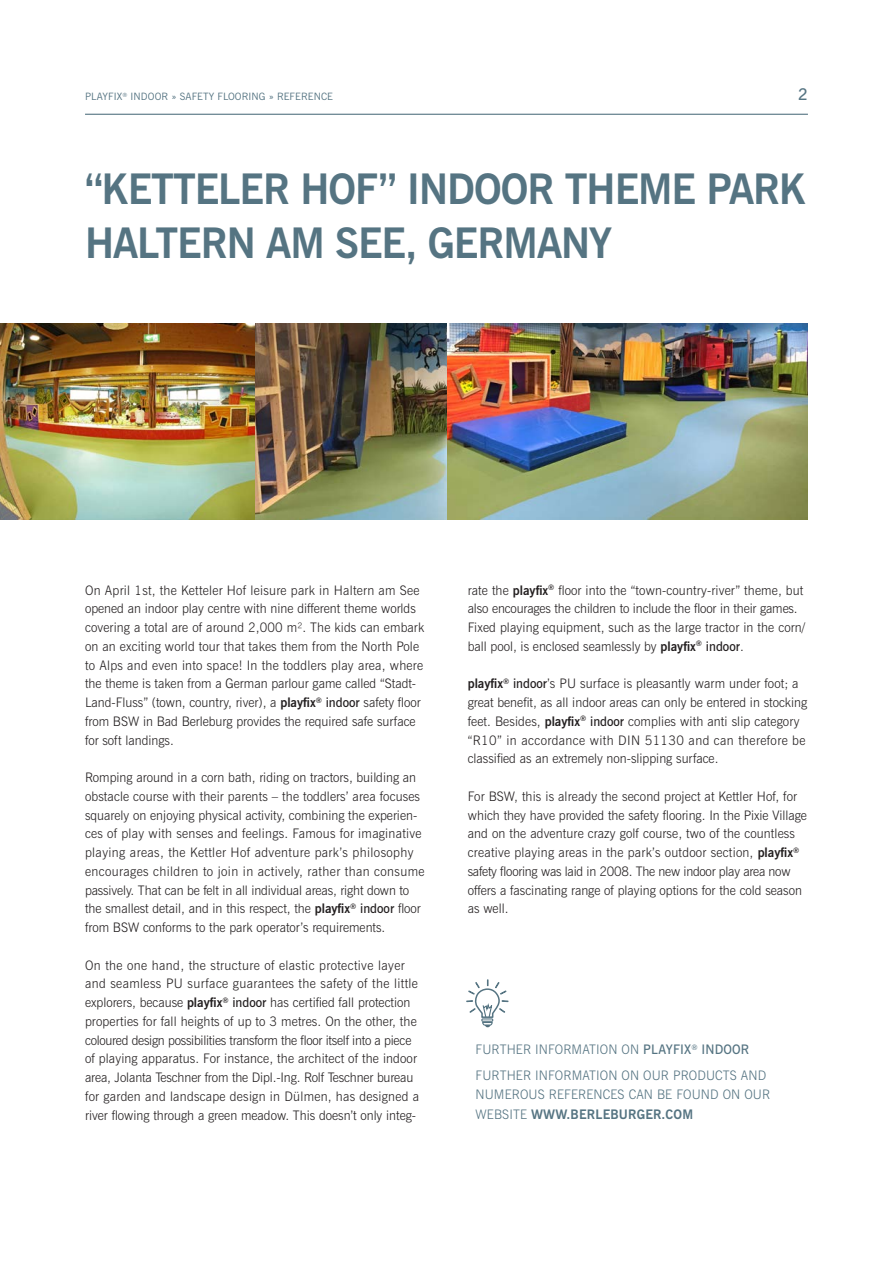
<style>
.page{position:relative;width:893px;height:1263px;background:#fff}
.page>*{position:absolute;margin:0;border:0;box-sizing:border-box;transform-origin:0 0}
.t1{font:700 42px/54px "News Gothic BT";letter-spacing:-.025em;color:#557482}
.t2{font:600 16.2px "News Gothic BT";color:#557482}
.t3{font:300 13.2px/18.8px "News Gothic BT";letter-spacing:.01em;color:#231f20}
.t4{font:300 13.2px/26px "News Gothic BT";letter-spacing:.01em;color:#557482}
.t5{font:10.2px "News Gothic BT";letter-spacing:.01em;color:#557482}
.s1{font-weight:700}
.s2{font-weight:600}
</style>
<div class="page">
<hr style="left:85px;top:114px;width:723px;height:1px;background:#557482">
<img style="left:0;top:323px;width:808px;height:196px">
<svg style="left:466px;top:979px;width:42px;height:48px"></svg>
<p class="t5" style="left:85px;top:90px;width:249px">PLAYFIX<sup>®</sup> INDOOR » SAFETY FLOORING » REFERENCE</p>
<p class="t2" style="left:798px;top:85px;width:11px">2</p>
<h1 class="t1" style="left:85px;top:162px;width:723px">“KETTELER HOF” INDOOR THEME PARK<br>HALTERN AM SEE, GERMANY</h1>
<p class="t3" style="left:85px;top:580px;width:341px">On April 1st, the Ketteler Hof leisure park in Haltern am See opened an indoor play centre with nine different theme worlds covering a total are of around 2,000 m². The kids can embark on an exciting world tour that takes them from the North Pole to Alps and even into space! In the toddlers play area, where the theme is taken from a German parlour game called “Stadt-Land-Fluss” (town, country, river), a <span class="s1">playfix</span><sup>®</sup> <span class="s2">indoor</span> safety floor from BSW in Bad Berleburg provides the required safe surface for soft landings.</p>
<p class="t3" style="left:85px;top:768px;width:341px">Romping around in a corn bath, riding on tractors, building an obstacle course with their parents – the toddlers’ area focuses squarely on enjoying physical activity, combining the experien&shy;ces of play with senses and feelings. Famous for imaginative playing areas, the Kettler Hof adventure park’s philosophy encourages children to join in actively, rather than consume passively. That can be felt in all individual areas, right down to the smallest detail, and in this respect, the <span class="s1">playfix</span><sup>®</sup> <span class="s2">indoor</span> floor from BSW conforms to the park operator’s requirements.</p>
<p class="t3" style="left:85px;top:955px;width:336px">On the one hand, the structure of elastic protective layer and seamless PU surface guarantees the safety of the little explorers, because <span class="s1">playfix</span><sup>®</sup> <span class="s2">indoor</span> has certified fall protection properties for fall heights of up to 3 metres. On the other, the coloured design possibilities transform the floor itself into a piece of playing apparatus. For instance, the architect of the indoor area, Jolanta Teschner from the Dipl.-Ing. Rolf Teschner bureau for garden and landscape design in Dülmen, has designed a river flowing through a green meadow. This doesn’t only integ-</p>
<p class="t3" style="left:468px;top:580px;width:339px">rate the <span class="s1">playfix</span><sup>®</sup> floor into the “town-country-river” theme, but also encourages the children to include the floor in their games.<br>Fixed playing equipment, such as the large tractor in the corn/ ball pool, is enclosed seamlessly by <span class="s1">playfix</span><sup>®</sup> <span class="s2">indoor</span>.</p>
<p class="t3" style="left:468px;top:674px;width:341px"><span class="s1">playfix</span><sup>®</sup> <span class="s2">indoor</span>’s PU surface is pleasantly warm under foot; a great benefit, as all indoor areas can only be entered in stocking feet. Besides, <span class="s1">playfix</span><sup>®</sup> <span class="s2">indoor</span> complies with anti slip category “R10” in accordance with DIN 51130 and can therefore be classified as an extremely non-slipping surface.</p>
<p class="t3" style="left:468px;top:787px;width:341px">For BSW, this is already the second project at Kettler Hof, for which they have provided the safety flooring. In the Pixie Village and on the adventure crazy golf course, two of the countless creative playing areas in the park’s outdoor section, <span class="s1">playfix</span><sup>® </sup>safety flooring was laid in 2008. The new indoor play area now offers a fascinating range of playing options for the cold season as well.</p>
<p class="t4" style="left:476px;top:1036px;width:292px">FURTHER INFORMATION ON <span class="s2">PLAYFIX</span><sup>®</sup> <span class="s2">INDOOR<br></span>FURTHER INFORMATION ON OUR PRODUCTS AND</p>
<p class="t4" style="left:476px;top:1085px;width:296px;line-height:19.5px">NUMEROUS REFERENCES CAN BE FOUND ON OUR<br>WEBSITE <span class="s1">WWW.BERLEBURGER.COM</span></p>
</div>
